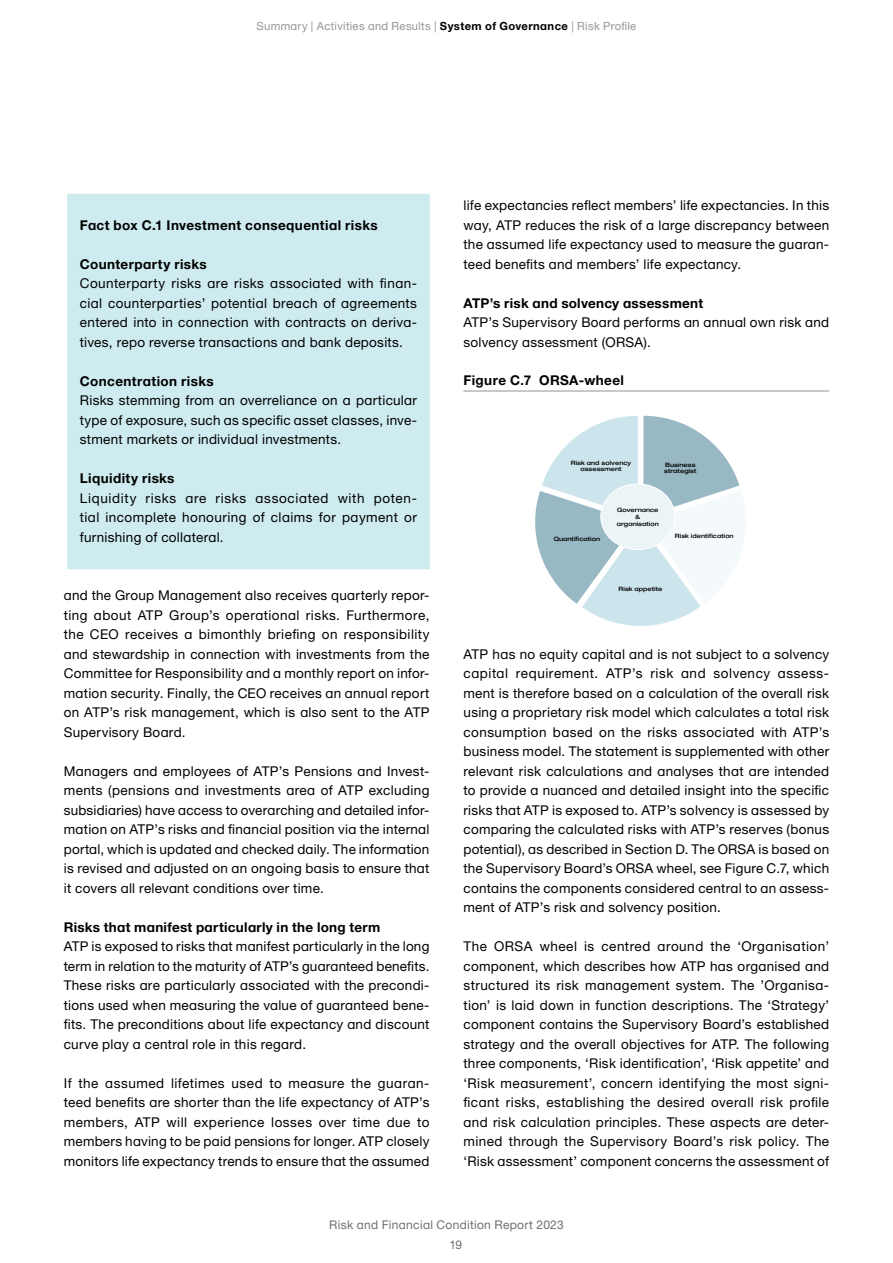
<style>
.page{position:relative;width:893px;height:1263px;background:#fff}
.page>*{position:absolute;margin:0;border:0;box-sizing:border-box;transform-origin:0 0}
.Brødtekst{font:13.5px/19.5px "Helvetica Neue ATP Body";letter-spacing:.02em;color:#000;text-align:justify}
.Brødtekst-2{font:700 13.5px "Helvetica Neue ATP Body";letter-spacing:.025em;color:#000}
.t1{font:12px/20.2px "Helvetica Neue ATP Body";letter-spacing:.025em;color:#6d6e71}
.t2{font:11.25px "Helvetica Neue ATP Body";letter-spacing:.025em;color:#939598}
.t3{font:500 6px/6.4px "Helvetica Neue ATP Head";letter-spacing:.005em;color:#000;text-align:center}
.s1{font-weight:700;color:#000}
.s2{font-size:12.3px}
</style>
<div class="page">
<hr style="left:463px;top:391px;width:366px;height:1px;background:#919396">
<svg style="left:535px;top:416px;width:211px;height:210px"></svg>
<div style="left:601px;top:484px;width:74px;height:65px;background:#ebf5f8;border-radius:50%"></div>
<div style="left:601px;top:484px;width:74px;height:66px;border:1px solid #fff;border-radius:50%"></div>
<div style="left:66px;top:193px;width:365px;height:377px;background:#ceebef"></div>
<div style="left:66px;top:192px;width:365px;height:379px;border:2px solid #fff"></div>
<p class="t2" style="left:257px;top:20px;width:381px">Summary | Activities and Results | <span class="s1">System of Governance</span> | Risk Profile</p>
<p class="Brødtekst-2" style="left:80px;top:216px;width:299px">Fact box C.1 Investment consequential risks</p>
<p class="Brødtekst-2" style="left:80px;top:255px;width:128px">Counterparty risks</p>
<p class="Brødtekst" style="left:80px;top:273px;width:339px">Counterparty risks are risks associated with finan&shy;cial counterparties’ potential breach of agreements entered into in connection with contracts on deriva&shy;tives, repo reverse transactions and bank deposits.</p>
<p class="Brødtekst-2" style="left:80px;top:372px;width:135px">Concentration risks</p>
<p class="Brødtekst" style="left:80px;top:390px;width:339px">Risks stemming from an overreliance on a particular type of exposure, such as specific asset classes, inve&shy;stment markets or individual investments.</p>
<p class="Brødtekst-2" style="left:80px;top:470px;width:96px">Liquidity risks</p>
<p class="Brødtekst" style="left:80px;top:488px;width:339px">Liquidity risks are risks associated with poten&shy;tial incomplete honouring of claims for payment or furnishing of collateral.</p>
<p class="Brødtekst" style="left:64px;top:585px;width:367px">and the Group Management also receives quarterly repor&shy;ting about ATP Group’s operational risks. Furthermore, the CEO receives a bimonthly briefing on responsibility and stewardship in connection with investments from the Committee for Responsibility and a monthly report on infor&shy;mation security. Finally, the CEO receives an annual report on ATP’s risk management, which is also sent to the ATP Supervisory Board.</p>
<p class="Brødtekst" style="left:64px;top:761px;width:367px">Managers and employees of ATP’s Pensions and Invest&shy;ments (pensions and investments area of ATP excluding subsidiaries) have access to overarching and detailed infor&shy;mation on ATP’s risks and financial position via the internal portal, which is updated and checked daily. The information is revised and adjusted on an ongoing basis to ensure that it covers all relevant conditions over time.</p>
<h3 class="Brødtekst-2" style="left:64px;top:918px;width:318px">Risks that manifest particularly in the long term</h3>
<p class="Brødtekst" style="left:64px;top:936px;width:367px">ATP is exposed to risks that manifest particularly in the long term in relation to the maturity of ATP’s guaranteed benefits.<br>These risks are particularly associated with the precondi&shy;tions used when measuring the value of guaranteed bene&shy;fits. The preconditions about life expectancy and discount curve play a central role in this regard.</p>
<p class="Brødtekst" style="left:64px;top:1073px;width:367px">If the assumed lifetimes used to measure the guaran&shy;teed benefits are shorter than the life expectancy of ATP’s members, ATP will experience losses over time due to members having to be paid pensions for longer. ATP closely monitors life expectancy trends to ensure that the assumed</p>
<p class="Brødtekst" style="left:463px;top:195px;width:367px">life expectancies reflect members’ life expectancies. In this way, ATP reduces the risk of a large discrepancy between the assumed life expectancy used to measure the guaran&shy;teed benefits and members’ life expectancy.</p>
<h3 class="Brødtekst-2" style="left:463px;top:294px;width:241px">ATP’s risk and solvency assessment</h3>
<p class="Brødtekst" style="left:463px;top:312px;width:367px">ATP’s Supervisory Board performs an annual own risk and solvency assessment (ORSA).</p>
<p class="Brødtekst-2" style="left:463px;top:372px;width:162px">Figure C<span class="s2">.</span>7 ORSA-wheel</p>
<p class="t3" style="left:571px;top:459px;width:62px">Risk and solvency assessment</p>
<p class="t3" style="left:664px;top:461px;width:34px;text-align:left">Business strategist</p>
<p class="t3" style="left:554px;top:535px;width:48px">Quantification</p>
<p class="t3" style="left:617px;top:506px;width:43px;line-height:7.1px">Governance &amp; organisation</p>
<p class="t3" style="left:675px;top:533px;width:60px">Risk identification</p>
<p class="t3" style="left:619px;top:585px;width:45px">Risk appetite</p>
<p class="Brødtekst" style="left:463px;top:644px;width:367px">ATP has no equity capital and is not subject to a solvency capital requirement. ATP’s risk and solvency assess&shy;ment is therefore based on a calculation of the overall risk using a proprietary risk model which calculates a total risk consumption based on the risks associated with ATP’s business model. The statement is supplemented with other relevant risk calculations and analyses that are intended to provide a nuanced and detailed insight into the specific risks that ATP is exposed to. ATP’s solvency is assessed by comparing the calculated risks with ATP’s reserves (bonus potential), as described in Section D. The ORSA is based on the Supervisory Board’s ORSA wheel, see Figure C.7, which contains the components considered central to an assess&shy;ment of ATP’s risk and solvency position.</p>
<p class="Brødtekst" style="left:463px;top:936px;width:367px">The ORSA wheel is centred around the ‘Organisation’ component, which describes how ATP has organised and structured its risk management system. The ’Organisa&shy;tion’ is laid down in function descriptions. The ‘Strategy’ component contains the Supervisory Board’s established strategy and the overall objectives for ATP. The following three components, ‘Risk identification’, ‘Risk appetite’ and ‘Risk measurement’, concern identifying the most signi&shy;ficant risks, establishing the desired overall risk profile and risk calculation principles. These aspects are deter&shy;mined through the Supervisory Board’s risk policy. The ‘Risk assessment’ component concerns the assessment of</p>
<p class="t1" style="left:449px;top:1214px;width:116px;text-indent:-120px">Risk and Financial Condition Report 2023<br>19</p>
</div>
